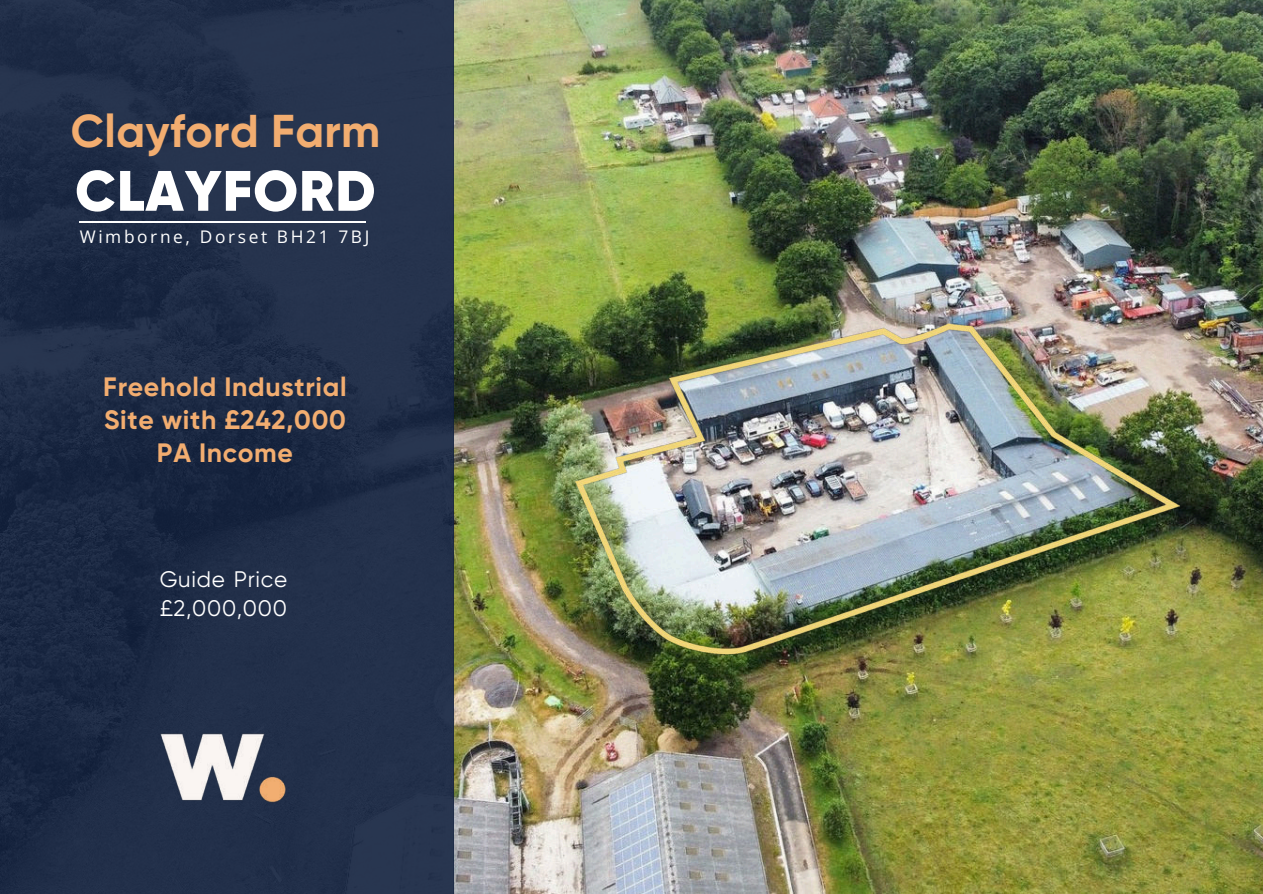
<style>
.page{position:relative;width:1263px;height:894px;background:#fff}
.page>*{position:absolute;margin:0;border:0;box-sizing:border-box;transform-origin:0 0}
.t1{font:56.85px "Anonymous";letter-spacing:.02em;color:#fff}
.t2{font:700 45.9px "Gilroy";letter-spacing:.01em;color:#f2ad70}
.t3{font:700 26.55px/32.7px "Gilroy";letter-spacing:.025em;color:#f2ad70;text-align:center}
.t4{font:22.5px/29.2px "Gilroy";letter-spacing:.03em;color:#fff}
.t5{font:17.4px "Open Sans";letter-spacing:.15em;color:#fff}
</style>
<div class="page">
<img style="left:453px;top:0;width:810px;height:893px">
<img style="left:0;top:0;width:453px;height:893px">
<hr style="left:79px;top:221px;width:287px;height:2px;background:#fff">
<img style="left:153px;top:726px;width:139px;height:82px">
<img style="left:576px;top:323px;width:604px;height:334px">
<h2 class="t2" style="left:71px;top:102px;width:311px">Clayford Farm</h2>
<h1 class="t1" style="left:75px;top:165px;width:302px">CLAYFORD</h1>
<p class="t5" style="left:80px;top:225px;width:291px">Wimborne, Dorset BH21 7BJ</p>
<p class="t3" style="left:103px;top:370px;width:245px">Freehold Industrial<br>Site with £242,000<br>PA Income</p>
<p class="t4" style="left:160px;top:564px;width:129px">Guide Price £2,000,000</p>
</div>
